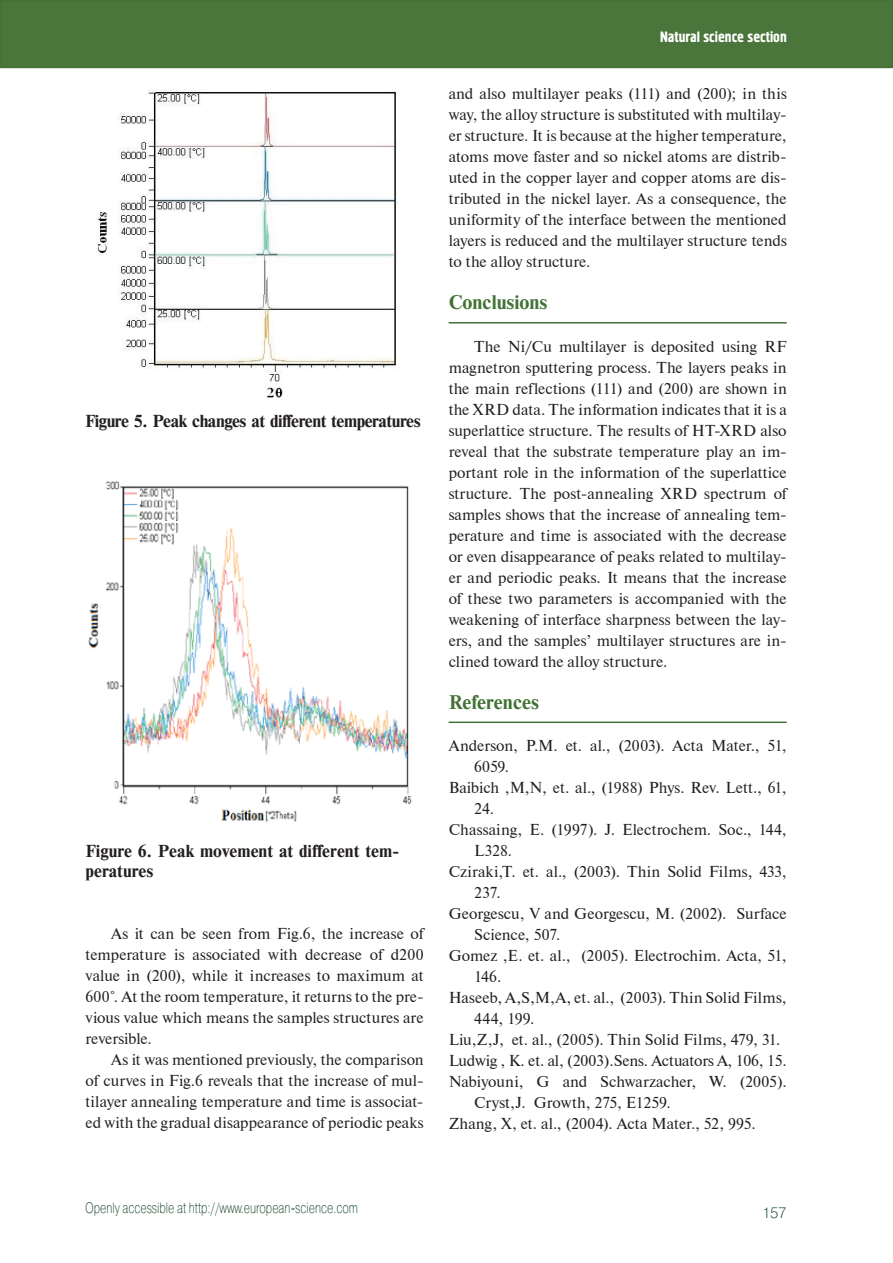
<style>
.page{position:relative;width:893px;height:1263px;background:#fff}
.page>*{position:absolute;margin:0;border:0;box-sizing:border-box;transform-origin:0 0}
.t1{font:18.75px "Newton C Bold";color:#427235}
.t2{font:16.5px/19.8px "Newton C Bold";letter-spacing:-.015em;color:#231f20}
.t3{font:15.75px/21px "Newton CTT";color:#231f20;text-align:justify}
.t4{font:15px "Pragmatica Light C";color:#0b3e20;scale:.75 1}
.t5{font:15px "Hermes C";color:#fff}
.t6{font:15px "Pragmatica Light C";color:#0b3e20}
</style>
<div class="page">
<div style="left:1px;top:1px;width:891px;height:66px;background:#4b763b"></div>
<div style="left:0;top:0;width:893px;height:68px;border:2px solid #427235"></div>
<img style="left:97px;top:89px;width:301px;height:309px">
<img style="left:88px;top:481px;width:324px;height:341px">
<hr style="left:449px;top:322px;width:338px;height:2px;background:#427235">
<hr style="left:449px;top:722px;width:338px;height:1px;background:#427235">
<p class="t2" style="left:85px;top:413px;width:337px">Figure 5. Peak changes at different temperatures</p>
<p class="t2" style="left:86px;top:842px;width:316px">Figure 6. Peak movement at different tem&shy;peratures</p>
<p class="t3" style="left:86px;top:923px;width:340px;text-indent:26px">As it can be seen from Fig.6, the increase of temperature is associated with decrease of d200 value in (200), while it increases to maximum at 600°. At the room temperature, it returns to the pre&shy;vious value which means the samples structures are reversible.</p>
<p class="t3" style="left:86px;top:1049px;width:340px;text-indent:26px">As it was mentioned previously, the comparison of curves in Fig.6 reveals that the increase of mul&shy;tilayer annealing temperature and time is associat&shy;ed with the gradual disappearance of periodic peaks</p>
<p class="t5" style="left:660px;top:32px;width:128px">Natural science section</p>
<p class="t3" style="left:449px;top:83px;width:340px">and also multilayer peaks (111) and (200); in this way, the alloy structure is substituted with multilay&shy;er structure. It is because at the higher temperature, atoms move faster and so nickel atoms are distrib&shy;uted in the copper layer and copper atoms are dis&shy;tributed in the nickel layer. As a consequence, the uniformity of the interface between the mentioned layers is reduced and the multilayer structure tends to the alloy structure.</p>
<p class="t1" style="left:449px;top:295px;width:100px">Conclusions</p>
<p class="t3" style="left:449px;top:336px;width:340px;text-indent:26px">The Ni/Cu multilayer is deposited using RF magnetron sputtering process. The layers peaks in the main reflections (111) and (200) are shown in the XRD data. The information indicates that it is a superlattice structure. The results of HT-XRD also reveal that the substrate temperature play an im&shy;portant role in the information of the superlattice structure. The post-annealing XRD spectrum of samples shows that the increase of annealing tem&shy;perature and time is associated with the decrease or even disappearance of peaks related to multilay&shy;er and periodic peaks. It means that the increase of these two parameters is accompanied with the weakening of interface sharpness between the lay&shy;ers, and the samples’ multilayer structures are in&shy;clined toward the alloy structure.</p>
<p class="t1" style="left:449px;top:695px;width:92px">References</p>
<p class="t3" style="left:449px;top:735px;width:340px">Anderson, P.M. et. al., (2003). Acta Mater., 51,</p>
<p class="t3" style="left:474px;top:756px;width:37px">6059.</p>
<p class="t3" style="left:449px;top:777px;width:340px">Baibich ,M,N, et. al., (1988) Phys. Rev. Lett., 61,</p>
<p class="t3" style="left:474px;top:798px;width:22px">24.</p>
<p class="t3" style="left:449px;top:819px;width:340px">Chassaing, E. (1997). J. Electrochem. Soc., 144,</p>
<p class="t3" style="left:474px;top:840px;width:40px">L328.</p>
<p class="t3" style="left:449px;top:861px;width:340px">Cziraki,T. et. al., (2003). Thin Solid Films, 433,</p>
<p class="t3" style="left:474px;top:882px;width:28px">237.</p>
<p class="t3" style="left:449px;top:903px;width:340px">Georgescu, V and Georgescu, M. (2002). Surface</p>
<p class="t3" style="left:474px;top:924px;width:88px">Science, 507.</p>
<p class="t3" style="left:449px;top:945px;width:339px">Gomez ,E. et. al., (2005). Electrochim. Acta, 51,</p>
<p class="t3" style="left:474px;top:966px;width:29px">146.</p>
<p class="t3" style="left:449px;top:987px;width:340px">Haseeb, A,S,M,A, et. al., (2003). Thin Solid Films,</p>
<p class="t3" style="left:474px;top:1008px;width:62px">444, 199.</p>
<p class="t3" style="left:449px;top:1029px;width:333px">Liu,Z,J, et. al., (2005). Thin Solid Films, 479, 31.</p>
<p class="t3" style="left:449px;top:1050px;width:340px">Ludwig , K. et. al, (2003).Sens. Actuators A, 106, 15.</p>
<p class="t3" style="left:449px;top:1071px;width:340px">Nabiyouni, G and Schwarzacher, W. (2005).</p>
<p class="t3" style="left:474px;top:1092px;width:198px">Cryst,J. Growth, 275, E1259.</p>
<p class="t3" style="left:449px;top:1113px;width:309px">Zhang, X, et. al., (2004). Acta Mater., 52, 995.</p>
<p class="t4" style="left:85px;top:1202px;width:365px">Openly accessible at http://www.european-science.com</p>
<p class="t6" style="left:762px;top:1208px;width:27px">157</p>
</div>
